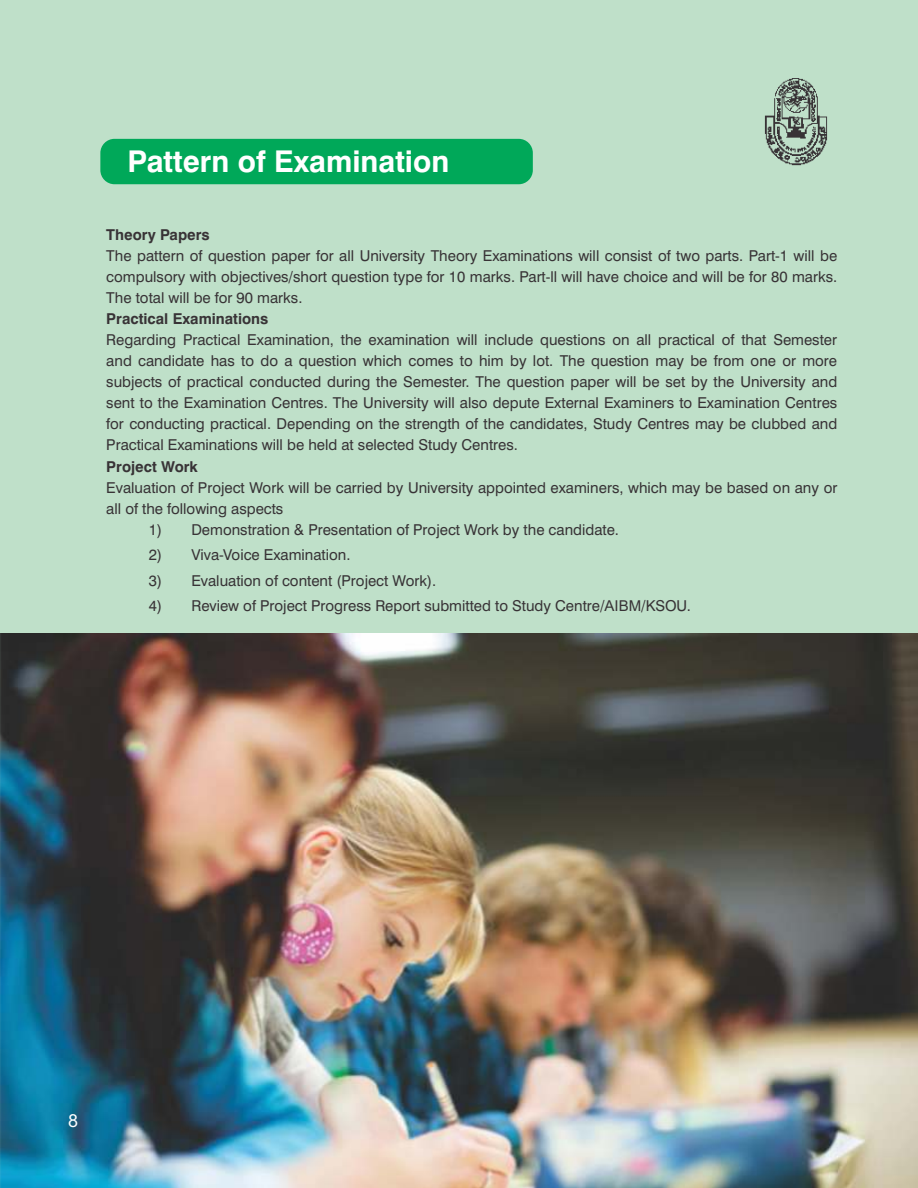
<style>
.page{position:relative;width:918px;height:1188px;background:#bfe0c9}
.page>*{position:absolute;margin:0;border:0;box-sizing:border-box;transform-origin:0 0}
.t1{font:700 30px "Swiss 721 BT";color:#fff}
.t2{font:18px "Arial";color:#fff}
.t3{font:15px/21px "Swiss 721 BT";color:#383336;text-align:justify}
.t4{font:700 15px "Swiss 721 BT";color:#383336}
.s1{font-family:"Arial"}
</style>
<div class="page">
<img style="left:0;top:634px;width:918px;height:554px">
<img style="left:765px;top:79px;width:62px;height:87px">
<div style="left:100px;top:139px;width:433px;height:45px;background:#00a859;border-radius:14px"></div>
<h1 class="t1" style="left:128px;top:149px;width:323px">Pattern of Examination</h1>
<p class="t4" style="left:106px;top:228px;width:105px">Theory Papers</p>
<p class="t3" style="left:106px;top:246px;width:732px">The pattern of question paper for all University Theory Examinations will consist of two parts. Part-1 will be compulsory with objectives/short question type for 10 marks. Part-ll will have choice and will be for 80 marks.<br>The total will be for 90 marks.</p>
<p class="t4" style="left:106px;top:312px;width:164px">Practical Examinations</p>
<p class="t3" style="left:106px;top:330px;width:733px">Regarding Practical Examination, the examination will include questions on all practical of that Semester and candidate has to do a question which comes to him by lot. The question may be from one or more subjects of practical conducted during the Semester. The question paper will be set by the University and sent to the Examination Centres. The University will also depute External Examiners to Examination Centres for conducting practical. Depending on the strength of the candidates, Study Centres may be clubbed and Practical Examinations will be held at selected Study Centres.</p>
<p class="t4" style="left:106px;top:461px;width:93px">Project Work</p>
<p class="t3" style="left:106px;top:479px;width:733px">Evaluation of Project Work will be carried by University appointed examiners, which may be based on any or all of the following aspects</p>
<p class="t3" style="left:149px;top:521px;width:472px">1) Demonstration &amp; Presentation of Project Work by the candidate.</p>
<p class="t3" style="left:149px;top:546px;width:203px">2) Viva-Voice Examination.</p>
<p class="t3" style="left:149px;top:571px;width:289px">3) Evaluation of content (Project Work).</p>
<p class="t3" style="left:149px;top:596px;width:543px">4) Review of Project Progress Report submitted to Study Centre/<span class="s1">AIBM</span>/KSOU.</p>
<p class="t2" style="left:68px;top:1114px;width:12px">8</p>
</div>
